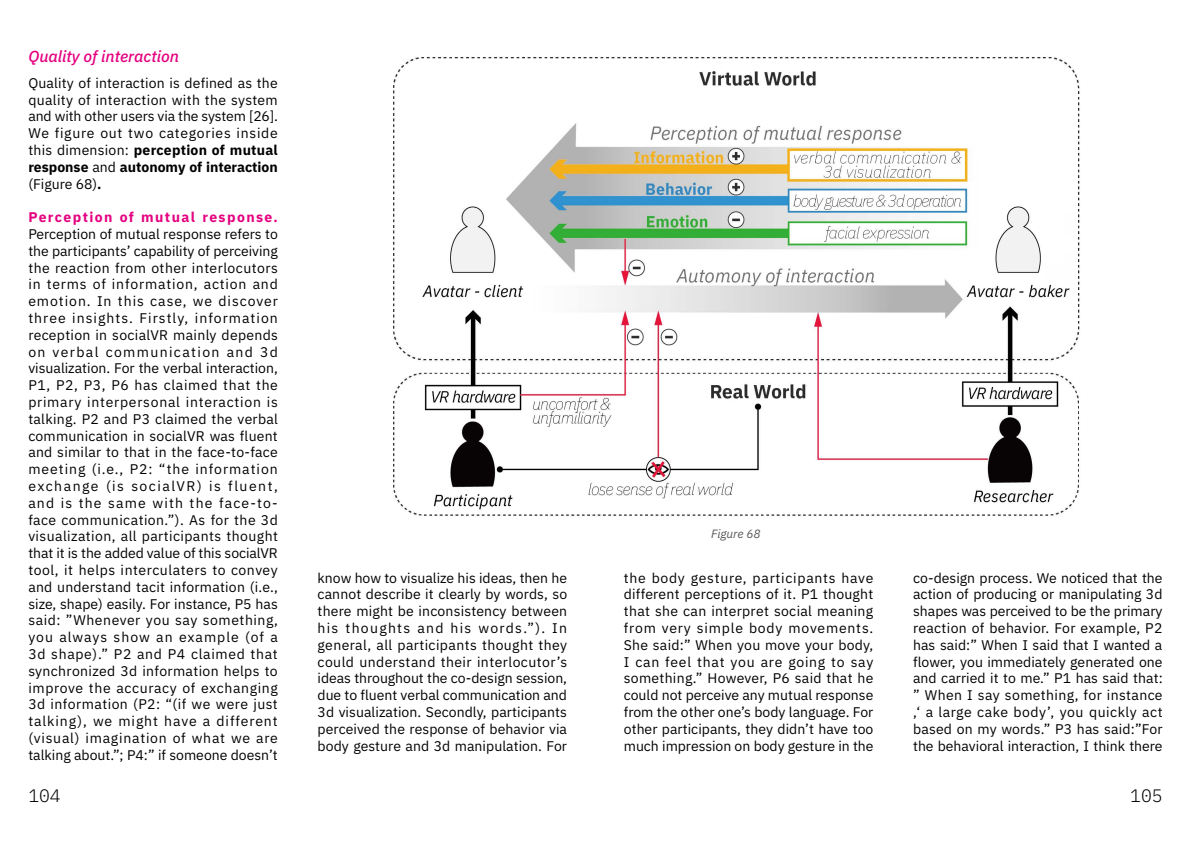
<style>
.page{position:relative;width:1191px;height:842px;background:#fff}
.page>*{position:absolute;margin:0;border:0;box-sizing:border-box;transform-origin:0 0}
.t1{font:300 18px "IBM Plex Mono";color:#000}
.t2{font:italic 500 16px "IBM Plex Sans";color:#e4007f}
.t3{font:14px/16.8px "IBM Plex Sans";color:#000;text-align:justify}
.t4{font:700 14px "IBM Plex Sans";letter-spacing:.1em;color:#e4007f}
.t5{font:italic 12px "IBM Plex Sans";letter-spacing:-.01em;color:#595757}
.s1{font-weight:700}
</style>
<div class="page">
<img style="left:393px;top:57px;width:687px;height:459px">
<p class="t2" style="left:28px;top:44px;width:152px">Quality of interaction</p>
<p class="t3" style="left:28px;top:73px;width:251px">Quality of interaction is defined as the quality of interaction with the system and with other users via the system [26].<br>We figure out two categories inside this dimension: <span class="s1">perception of mutual response</span> and <span class="s1">autonomy of interaction </span>(Figure 68)<span class="s1">.</span></p>
<p class="t4" style="left:28px;top:206px;width:251px">Perception of mutual response.</p>
<p class="t3" style="left:28px;top:224px;width:251px">Perception of mutual response refers to the participants’ capability of perceiving the reaction from other interlocutors in terms of information, action and emotion. In this case, we discover three insights. Firstly, information reception in socialVR mainly depends on verbal communication and 3d visualization. For the verbal interaction, P1, P2, P3, P6 has claimed that the primary interpersonal interaction is talking. P2 and P3 claimed the verbal communication in socialVR was fluent and similar to that in the face-to-face meeting (i.e., P2: “the information exchange (is socialVR) is fluent, and is the same with the face-to&shy;face communication.”). As for the 3d visualization, all participants thought that it is the added value of this socialVR tool, it helps interculaters to convey and understand tacit information (i.e., size, shape) easily. For instance, P5 has said: ”Whenever you say something, you always show an example (of a 3d shape).” P2 and P4 claimed that synchronized 3d information helps to improve the accuracy of exchanging 3d information (P2: “(if we were just talking), we might have a different (visual) imagination of what we are talking about.”; P4:” if someone doesn’t</p>
<p class="t5" style="left:711px;top:524px;width:51px">Figure 68</p>
<p class="t3" style="left:317px;top:568px;width:251px">know how to visualize his ideas, then he cannot describe it clearly by words, so there might be inconsistency between his thoughts and his words.”). In general, all participants thought they could understand their interlocutor’s ideas throughout the co-design session, due to fluent verbal communication and 3d visualization. Secondly, participants perceived the response of behavior via body gesture and 3d manipulation. For</p>
<p class="t3" style="left:624px;top:568px;width:251px">the body gesture, participants have different perceptions of it. P1 thought that she can interpret social meaning from very simple body movements.<br>She said:” When you move your body, I can feel that you are going to say something.” However, P6 said that he could not perceive any mutual response from the other one’s body language. For other participants, they didn’t have too much impression on body gesture in the</p>
<p class="t3" style="left:913px;top:568px;width:251px">co-design process. We noticed that the action of producing or manipulating 3d shapes was perceived to be the primary reaction of behavior. For example, P2 has said:” When I said that I wanted a flower, you immediately generated one and carried it to me.” P1 has said that: ” When I say something, for instance ,‘ a large cake body’, you quickly act based on my words.” P3 has said:”For the behavioral interaction, I think there</p>
<p class="t1" style="left:28px;top:782px;width:34px">104</p>
<p class="t1" style="left:1130px;top:782px;width:34px">105</p>
</div>
